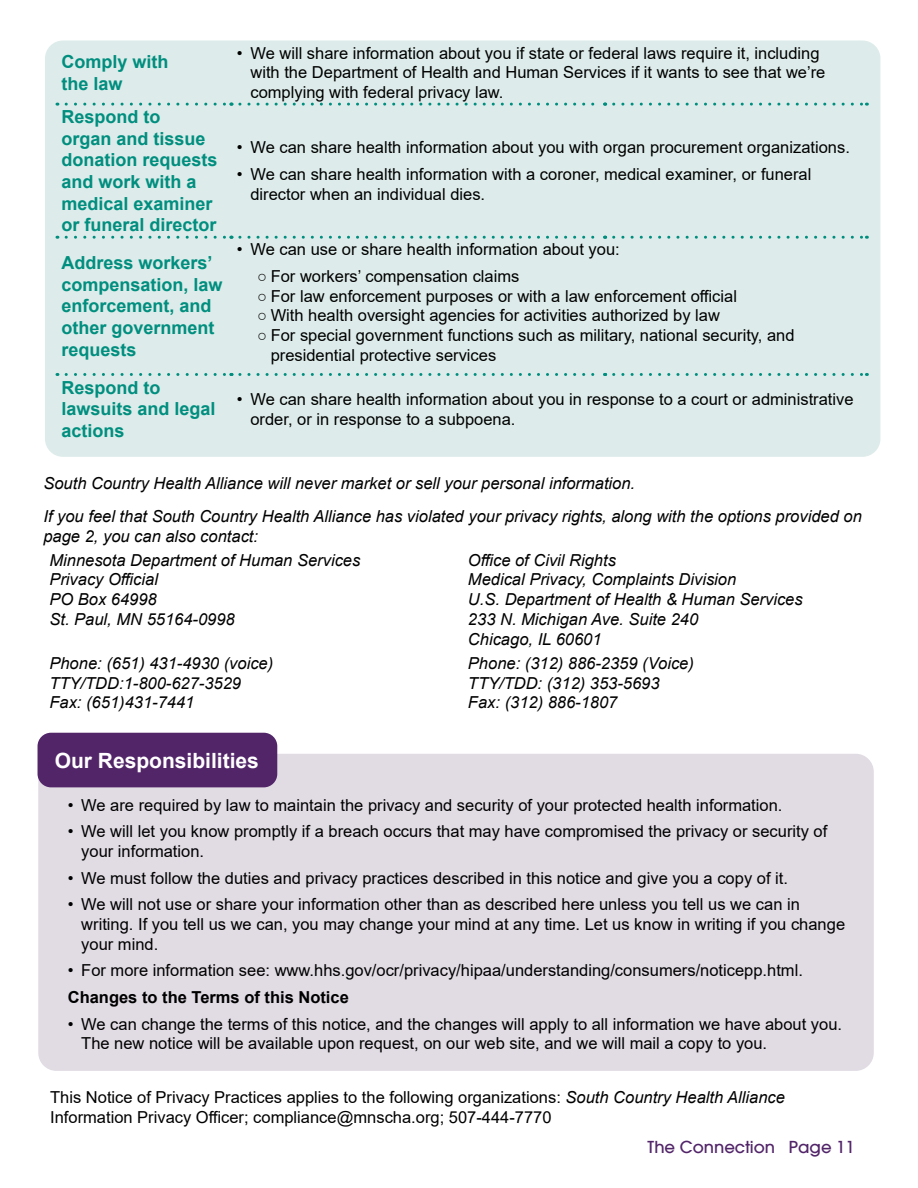
<style>
.page{position:relative;width:918px;height:1188px;background:#fff}
.page>*{position:absolute;margin:0;border:0;box-sizing:border-box;transform-origin:0 0}
.t1{font:700 21px "Arial";color:#fff}
.Table_Red_Header{font:700 18px/21.6px "Arial";color:#008e7f}
.t2{font:16.5px/19.8px "Arial";color:#000}
.t3{font:italic 16.5px/19.8px "Arial";color:#000}
.Table_Basic_Info{font:700 16.5px "Arial";color:#000}
.t4{font:500 16.5px "ITC Avant Garde Gothic";color:#522569}
.s1{font-style:italic}
</style>
<div class="page">
<div style="left:45px;top:40px;width:835px;height:417px;background:#ddecea;border-radius:18px"></div>
<svg style="left:66px;top:103px;width:166px;height:3px"></svg>
<svg style="left:240px;top:103px;width:366px;height:3px"></svg>
<svg style="left:614px;top:103px;width:253px;height:3px"></svg>
<svg style="left:66px;top:236px;width:166px;height:3px"></svg>
<svg style="left:240px;top:236px;width:366px;height:3px"></svg>
<svg style="left:614px;top:236px;width:253px;height:3px"></svg>
<svg style="left:66px;top:373px;width:166px;height:3px"></svg>
<svg style="left:240px;top:373px;width:366px;height:3px"></svg>
<svg style="left:614px;top:373px;width:253px;height:3px"></svg>
<div style="left:38px;top:754px;width:836px;height:317px;background:#e1dbe4;border-radius:18px"></div>
<div style="left:38px;top:733px;width:239px;height:54px;background:#522569;border-radius:13px"></div>
<p class="Table_Red_Header" style="left:61px;top:51px;width:109px">Comply with the law</p>
<p class="t2" style="left:250px;top:43px;width:576px;text-indent:-14px">• We will share information about you if state or federal laws require it, including with the Department of Health and Human Services if it wants to see that we’re complying with federal privacy law.</p>
<p class="Table_Red_Header" style="left:61px;top:106px;width:158px">Respond to<br>organ and tissue donation requests and work with a medical examiner or funeral director</p>
<p class="t2" style="left:237px;top:138px;width:614px">• We can share health information about you with organ procurement organizations.</p>
<p class="t2" style="left:250px;top:164px;width:562px;text-indent:-14px">• We can share health information with a coroner, medical examiner, or funeral director when an individual dies.</p>
<p class="Table_Red_Header" style="left:61px;top:252px;width:163px">Address workers’ compensation, law enforcement, and other government requests</p>
<p class="Table_Red_Header" style="left:61px;top:377px;width:156px">Respond to lawsuits and legal actions</p>
<p class="t2" style="left:237px;top:239px;width:384px">• We can use or share health information about you:</p>
<p class="t2" style="left:257px;top:266px;width:264px">○ For workers’ compensation claims</p>
<p class="t2" style="left:257px;top:286px;width:481px">○ For law enforcement purposes or with a law enforcement official</p>
<p class="t2" style="left:257px;top:306px;width:464px">○ With health oversight agencies for activities authorized by law</p>
<p class="t2" style="left:271px;top:325px;width:525px;text-indent:-13px">○ For special government functions such as military, national security, and presidential protective services</p>
<p class="t2" style="left:250px;top:389px;width:605px;text-indent:-14px">• We can share health information about you in response to a court or administrative order, or in response to a subpoena.</p>
<p class="t3" style="left:43px;top:473px;width:593px">South Country Health Alliance will never market or sell your personal information.</p>
<p class="t3" style="left:43px;top:506px;width:820px">If you feel that South Country Health Alliance has violated your privacy rights, along with the options provided on page 2, you can also contact:</p>
<p class="t3" style="left:49px;top:550px;width:312px">Minnesota Department of Human Services</p>
<p class="t3" style="left:49px;top:570px;width:110px">Privacy Official</p>
<p class="t3" style="left:49px;top:590px;width:109px">PO Box 64998</p>
<p class="t3" style="left:49px;top:610px;width:187px">St. Paul, MN 55164-0998</p>
<p class="t3" style="left:468px;top:550px;width:149px">Office of Civil Rights</p>
<p class="t3" style="left:468px;top:570px;width:270px">Medical Privacy, Complaints Division</p>
<p class="t3" style="left:468px;top:590px;width:336px">U.S. Department of Health &amp; Human Services</p>
<p class="t3" style="left:468px;top:610px;width:232px">233 N. Michigan Ave. Suite 240</p>
<p class="t3" style="left:468px;top:629px;width:135px">Chicago, IL 60601</p>
<p class="t3" style="left:49px;top:653px;width:225px">Phone: (651) 431-4930 (voice)</p>
<p class="t3" style="left:49px;top:673px;width:193px">TTY/TDD:1-800-627-3529</p>
<p class="t3" style="left:49px;top:693px;width:146px">Fax: (651)431-7441</p>
<p class="t3" style="left:468px;top:653px;width:227px">Phone: (312) 886-2359 (Voice)</p>
<p class="t3" style="left:468px;top:673px;width:193px">TTY/TDD: (312) 353-5693</p>
<p class="t3" style="left:468px;top:693px;width:151px">Fax: (312) 886-1807</p>
<p class="t1" style="left:55px;top:746px;width:206px">Our Responsibilities</p>
<p class="t2" style="left:68px;top:795px;width:716px">• We are required by law to maintain the privacy and security of your protected health information.</p>
<p class="t2" style="left:81px;top:822px;width:748px;text-indent:-14px">• We will let you know promptly if a breach occurs that may have compromised the privacy or security of your information.</p>
<p class="t2" style="left:68px;top:868px;width:722px">• We must follow the duties and privacy practices described in this notice and give you a copy of it.</p>
<p class="t2" style="left:81px;top:895px;width:765px;text-indent:-14px">• We will not use or share your information other than as described here unless you tell us we can in writing. If you tell us we can, you may change your mind at any time. Let us know in writing if you change your mind.</p>
<p class="t2" style="left:68px;top:961px;width:737px">• For more information see: www.hhs.gov/ocr/privacy/hipaa/understanding/consumers/noticepp.html.</p>
<p class="Table_Basic_Info" style="left:68px;top:986px;width:283px">Changes to the Terms of this Notice</p>
<p class="t2" style="left:81px;top:1014px;width:762px;text-indent:-14px">• We can change the terms of this notice, and the changes will apply to all information we have about you.<br>The new notice will be available upon request, on our web site, and we will mail a copy to you.</p>
<p class="t2" style="left:50px;top:1087px;width:736px">This Notice of Privacy Practices applies to the following organizations: <span class="s1">South Country Health Alliance</span></p>
<p class="t2" style="left:50px;top:1107px;width:503px">Information Privacy Officer; compliance@mnscha.org; 507-444-7770</p>
<p class="t4" style="left:648px;top:1137px;width:208px">The Connection Page 11</p>
</div>
